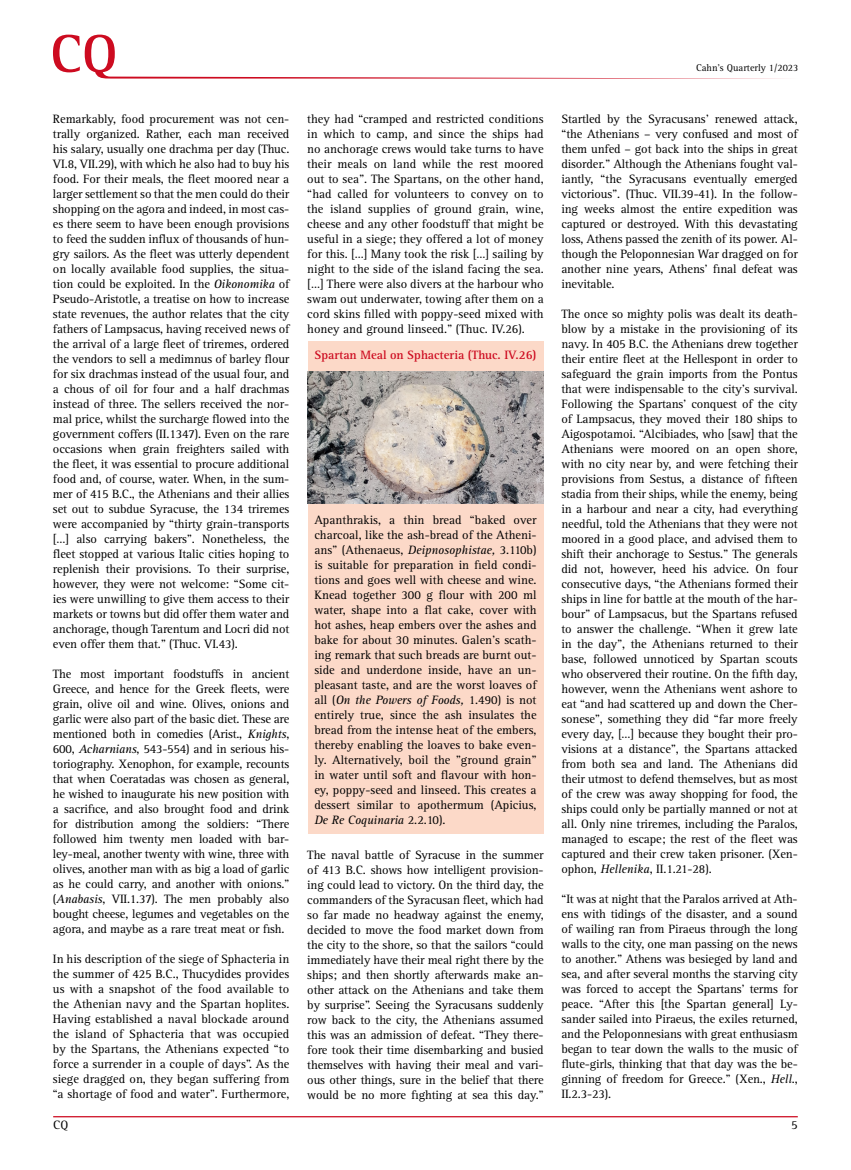
<style>
.page{position:relative;width:851px;height:1170px;background:#fff}
.page>*{position:absolute;margin:0;border:0;box-sizing:border-box;transform-origin:0 0}
.t1{font:12.5px/15px "Rotis Serif Std";letter-spacing:-.01em;color:#000;text-align:justify}
.t2{font:700 12.5px "Rotis Serif Std";color:#cd0b20}
.t3{font:10px "Rotis Serif Std";color:#000}
.s1{font-style:italic}
</style>
<div class="page">
<hr style="left:53px;top:1115px;width:744px;height:2px;background:#cd0b20">
<svg style="left:53px;top:35px;width:731px;height:44px"></svg>
<div style="left:308px;top:341px;width:235px;height:493px;background:#fcd9c8"></div>
<img style="left:308px;top:371px;width:235px;height:132px">
<p class="t1" style="left:53px;top:112px;width:238px">Remarkably, food procurement was not cen&shy;trally organized. Rather, each man received his salary, usually one drachma per day (Thuc.<br>VI.8, VII.29), with which he also had to buy his food. For their meals, the fleet moored near a larger settlement so that the men could do their shopping on the agora and indeed, in most cas&shy;es there seem to have been enough provisions to feed the sudden influx of thousands of hun&shy;gry sailors. As the fleet was utterly dependent on locally available food supplies, the situa&shy;tion could be exploited. In the <span class="s1">Oikonomika</span> of Pseudo-Aristotle, a treatise on how to increase state revenues, the author relates that the city fathers of Lampsacus, having received news of the arrival of a large fleet of triremes, ordered the vendors to sell a medimnus of barley flour for six drachmas instead of the usual four, and a chous of oil for four and a half drachmas instead of three. The sellers received the nor&shy;mal price, whilst the surcharge flowed into the government coffers (II.1347). Even on the rare occasions when grain freighters sailed with the fleet, it was essential to procure additional food and, of course, water. When, in the sum&shy;mer of 415 B.C., the Athenians and their allies set out to subdue Syracuse, the 134 triremes were accompanied by “thirty grain-transports […] also carrying bakers". Nonetheless, the fleet stopped at various Italic cities hoping to replenish their provisions. To their surprise, however, they were not welcome: “Some cit&shy;ies were unwilling to give them access to their markets or towns but did offer them water and anchorage, though Tarentum and Locri did not even offer them that.” (Thuc. VI.43).</p>
<p class="t1" style="left:53px;top:667px;width:238px">The most important foodstuffs in ancient Greece, and hence for the Greek fleets, were grain, olive oil and wine. Olives, onions and garlic were also part of the basic diet. These are mentioned both in comedies (Arist., <span class="s1">Knights</span>, 600, <span class="s1">Acharnians</span>, 543-554) and in serious his&shy;toriography. Xenophon, for example, recounts that when Coeratadas was chosen as general, he wished to inaugurate his new position with a sacrifice, and also brought food and drink for distribution among the soldiers: “There followed him twenty men loaded with bar&shy;ley-meal, another twenty with wine, three with olives, another man with as big a load of garlic as he could carry, and another with onions.” (<span class="s1">Anabasis</span>, VII.1.37). The men probably also bought cheese, legumes and vegetables on the agora, and maybe as a rare treat meat or fish.</p>
<p class="t1" style="left:53px;top:952px;width:238px">In his description of the siege of Sphacteria in the summer of 425 B.C., Thucydides provides us with a snapshot of the food available to the Athenian navy and the Spartan hoplites.<br>Having established a naval blockade around the island of Sphacteria that was occupied by the Spartans, the Athenians expected “to force a surrender in a couple of days”. As the siege dragged on, they began suffering from “a shortage of food and water". Furthermore,</p>
<p class="t1" style="left:53px;top:1117px;width:17px">CQ</p>
<p class="t1" style="left:307px;top:112px;width:238px">they had “cramped and restricted conditions in which to camp, and since the ships had no anchorage crews would take turns to have their meals on land while the rest moored out to sea". The Spartans, on the other hand, “had called for volunteers to convey on to the island supplies of ground grain, wine, cheese and any other foodstuff that might be useful in a siege; they offered a lot of money for this. […] Many took the risk […] sailing by night to the side of the island facing the sea. […] There were also divers at the harbour who swam out underwater, towing after them on a cord skins filled with poppy-seed mixed with honey and ground linseed.” (Thuc. IV.26).</p>
<p class="t2" style="left:314px;top:347px;width:224px">Spartan Meal on Sphacteria (Thuc. IV.26)</p>
<p class="t1" style="left:314px;top:512px;width:224px">Apanthrakis, a thin bread “baked over charcoal, like the ash-bread of the Atheni&shy;ans” (Athenaeus, <span class="s1">Deipnosophistae,</span> 3.110b) is suitable for preparation in field condi&shy;tions and goes well with cheese and wine.<br>Knead together 300 g flour with 200 ml water, shape into a flat cake, cover with hot ashes, heap embers over the ashes and bake for about 30 minutes. Galen's scath&shy;ing remark that such breads are burnt out&shy;side and underdone inside, have an un&shy;pleasant taste, and are the worst loaves of all (<span class="s1">On the Powers of Foods,</span> 1.490) is not entirely true, since the ash insulates the bread from the intense heat of the embers, thereby enabling the loaves to bake even&shy;ly. Alternatively, boil the "ground grain" in water until soft and flavour with hon&shy;ey, poppy-seed and linseed. This creates a dessert similar to apothermum (Apicius, <span class="s1">De Re Coquinaria</span> 2.2.10).</p>
<p class="t1" style="left:307px;top:847px;width:238px">The naval battle of Syracuse in the summer of 413 B.C. shows how intelligent provision&shy;ing could lead to victory. On the third day, the commanders of the Syracusan fleet, which had so far made no headway against the enemy, decided to move the food market down from the city to the shore, so that the sailors “could immediately have their meal right there by the ships; and then shortly afterwards make an&shy;other attack on the Athenians and take them by surprise”. Seeing the Syracusans suddenly row back to the city, the Athenians assumed this was an admission of defeat. “They there&shy;fore took their time disembarking and busied themselves with having their meal and vari&shy;ous other things, sure in the belief that there would be no more fighting at sea this day.”</p>
<p class="t3" style="left:696px;top:62px;width:104px">Cahn’s Quarterly 1/2023</p>
<p class="t1" style="left:561px;top:112px;width:238px">Startled by the Syracusans’ renewed attack, “the Athenians – very confused and most of them unfed – got back into the ships in great disorder.” Although the Athenians fought val&shy;iantly, “the Syracusans eventually emerged victorious". (Thuc. VII.39-41). In the follow&shy;ing weeks almost the entire expedition was captured or destroyed. With this devastating loss, Athens passed the zenith of its power. Al&shy;though the Peloponnesian War dragged on for another nine years, Athens' final defeat was inevitable.</p>
<p class="t1" style="left:561px;top:307px;width:238px">The once so mighty polis was dealt its death&shy;blow by a mistake in the provisioning of its navy. In 405 B.C. the Athenians drew together their entire fleet at the Hellespont in order to safeguard the grain imports from the Pontus that were indispensable to the city's survival.<br>Following the Spartans' conquest of the city of Lampsacus, they moved their 180 ships to Aigospotamoi. “Alcibiades, who [saw] that the Athenians were moored on an open shore, with no city near by, and were fetching their provisions from Sestus, a distance of fifteen stadia from their ships, while the enemy, being in a harbour and near a city, had everything needful, told the Athenians that they were not moored in a good place, and advised them to shift their anchorage to Sestus.” The generals did not, however, heed his advice. On four consecutive days, “the Athenians formed their ships in line for battle at the mouth of the har&shy;bour” of Lampsacus, but the Spartans refused to answer the challenge. “When it grew late in the day”, the Athenians returned to their base, followed unnoticed by Spartan scouts who observered their routine. On the fifth day, however, wenn the Athenians went ashore to eat “and had scattered up and down the Cher&shy;sonese”, something they did “far more freely every day, […] because they bought their pro&shy;visions at a distance”, the Spartans attacked from both sea and land. The Athenians did their utmost to defend themselves, but as most of the crew was away shopping for food, the ships could only be partially manned or not at all. Only nine triremes, including the Paralos, managed to escape; the rest of the fleet was captured and their crew taken prisoner. (Xen&shy;ophon, <span class="s1">Hellenika</span>, II.1.21-28).</p>
<p class="t1" style="left:561px;top:892px;width:238px">“It was at night that the Paralos arrived at Ath&shy;ens with tidings of the disaster, and a sound of wailing ran from Piraeus through the long walls to the city, one man passing on the news to another.” Athens was besieged by land and sea, and after several months the starving city was forced to accept the Spartans' terms for peace. “After this [the Spartan general] Ly&shy;sander sailed into Piraeus, the exiles returned, and the Peloponnesians with great enthusiasm began to tear down the walls to the music of flute-girls, thinking that that day was the be&shy;ginning of freedom for Greece.” (Xen., <span class="s1">Hell</span>., II.2.3-23).</p>
<p class="t1" style="left:791px;top:1117px;width:8px">5</p>
</div>
